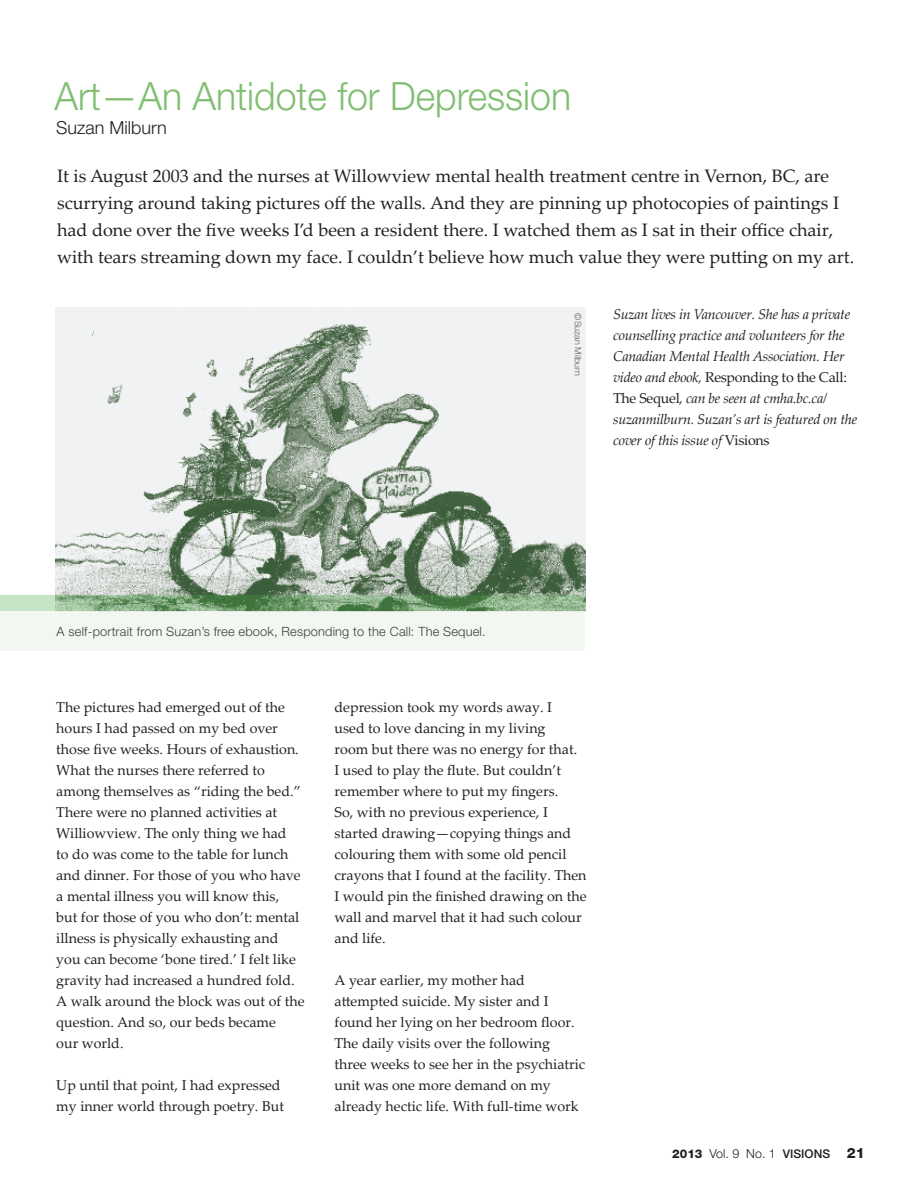
<style>
.page{position:relative;width:918px;height:1188px;background:#fff}
.page>*{position:absolute;margin:0;border:0;box-sizing:border-box;transform-origin:0 0}
.Headline{font:300 39px "Helvetica Neue LT Std";color:#80be71;scale:.96 1}
.Body_Text_-_first_pa{font:18px/27px "Palatino Linotype";color:#231f20}
.Byline{font:300 18px "Helvetica Neue LT Std";color:#231f20}
.Body_Text{font:14.25px/21px "Palatino Linotype";color:#231f20}
.Bio{font:italic 14.25px/21px "Palatino Linotype";letter-spacing:-.02em;color:#231f20}
.Sidebar_-_body{font:300 12.75px "Helvetica Neue LT Std";letter-spacing:.015em;color:#3e3e3f}
.t1{font:300 12.45px "Helvetica Neue LT Std";color:#231f20}
.Photo_Credit{font:300 9px "Helvetica Neue LT Std";color:#5f5f62}
.s1{font-style:normal}
.s2{font-weight:800;font-size:12px}
.s3{font-weight:500;font-size:12px}
.s4{font-weight:800;font-size:14.25px}
</style>
<div class="page">
<img style="left:55px;top:308px;width:530px;height:303px">
<svg style="left:0;top:595px;width:584px;height:16px"></svg>
<div style="left:0;top:611px;width:592px;height:40px;background:#f2f8f1"></div>
<p class="Headline" style="left:55px;top:73px;width:540px">Art—An Antidote for Depression</p>
<p class="Byline" style="left:56px;top:117px;width:112px">Suzan Milburn</p>
<p class="Body_Text_-_first_pa" style="left:57px;top:161px;width:799px">It is August 2003 and the nurses at Willowview mental health treatment centre in Vernon, BC, are scurrying around taking pictures off the walls. And they are pinning up photocopies of paintings I had done over the five weeks I’d been a resident there. I watched them as I sat in their office chair, with tears streaming down my face. I couldn’t believe how much value they were putting on my art.</p>
<p class="Photo_Credit" style="left:584px;top:313px;width:64px;rotate:90deg">©Suzan Milburn</p>
<p class="Bio" style="left:613px;top:304px;width:246px">Suzan lives in Vancouver. She has a private counselling practice and volunteers for the Canadian Mental Health Association. Her video and ebook, <span class="s1">Responding to the Call:<br>The Sequel</span>, can be seen at cmha.bc.ca/ suzanmilburn. Suzan’s art is featured on the cover of this issue of <span class="s1">Visions</span></p>
<p class="Sidebar_-_body" style="left:57px;top:623px;width:431px">A self-portrait from Suzan’s free ebook, Responding to the Call: The Sequel.</p>
<p class="Body_Text" style="left:56px;top:697px;width:250px">The pictures had emerged out of the hours I had passed on my bed over those five weeks. Hours of exhaustion.<br>What the nurses there referred to among themselves as “riding the bed.” There were no planned activities at Williowview. The only thing we had<br>to do was come to the table for lunch and dinner. For those of you who have a mental illness you will know this,<br>but for those of you who don’t: mental illness is physically exhausting and you can become ‘bone tired.’ I felt like gravity had increased a hundred fold.<br>A walk around the block was out of the question. And so, our beds became<br>our world.</p>
<p class="Body_Text" style="left:56px;top:1075px;width:229px">Up until that point, I had expressed my inner world through poetry. But</p>
<p class="Body_Text" style="left:335px;top:697px;width:253px">depression took my words away. I<br>used to love dancing in my living<br>room but there was no energy for that.<br>I used to play the flute. But couldn’t remember where to put my fingers.<br>So, with no previous experience, I started drawing—copying things and colouring them with some old pencil crayons that I found at the facility. Then I would pin the finished drawing on the wall and marvel that it had such colour and life.</p>
<p class="Body_Text" style="left:335px;top:970px;width:252px">A year earlier, my mother had attempted suicide. My sister and I found her lying on her bedroom floor.<br>The daily visits over the following three weeks to see her in the psychiatric unit was one more demand on my already hectic life. With full-time work</p>
<p class="t1" style="left:672px;top:1146px;width:194px"><span class="s2">2013</span> Vol. 9 No. 1 <span class="s3">VISIONS</span> <span class="s4">21</span></p>
</div>
